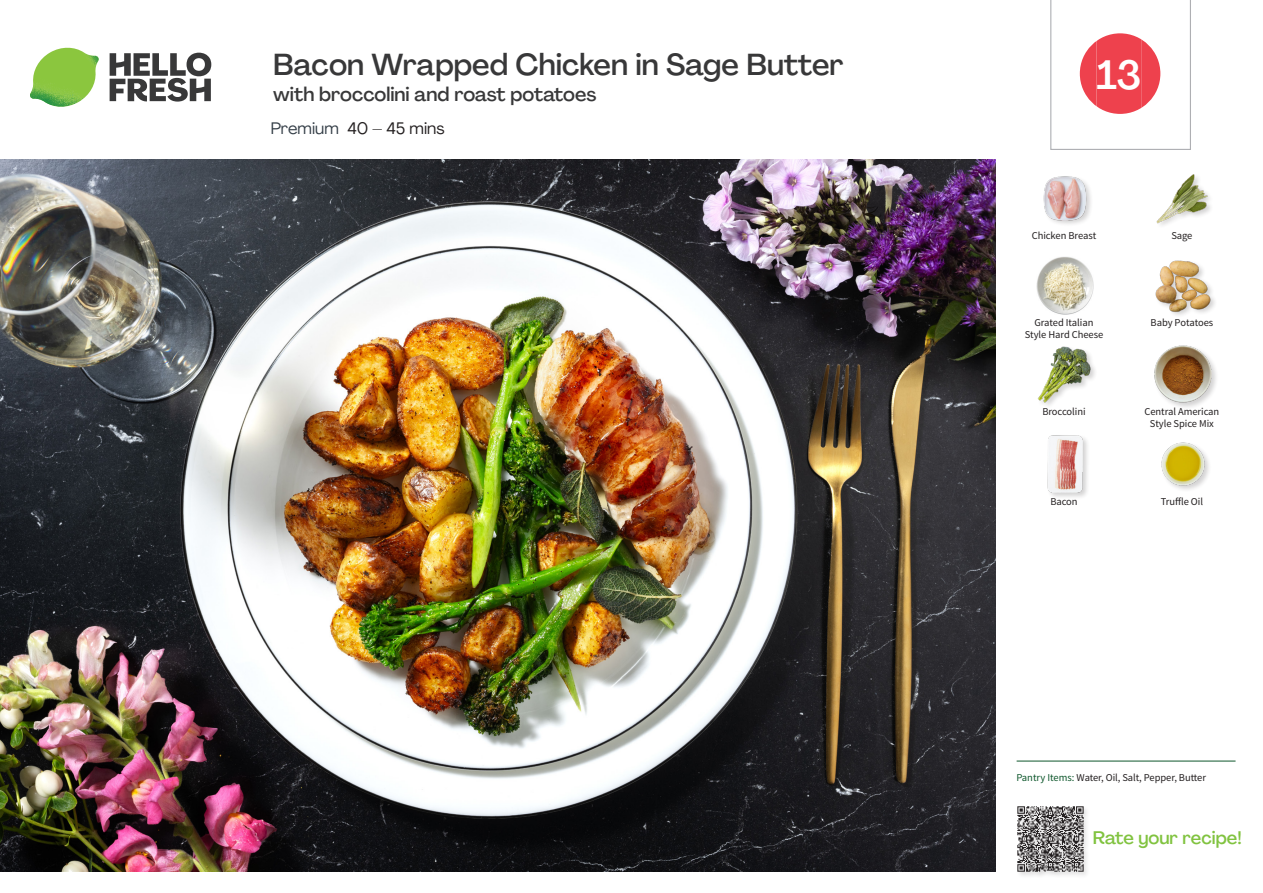
<style>
.page{position:relative;width:1263px;height:893px;background:#fff}
.page>*{position:absolute;margin:0;border:0;box-sizing:border-box;transform-origin:0 0}
._24_Recipe_Nr_Bag{font:500 40.5px "Agrandir";color:#fff}
._15_Titel_UK{font:500 30px "Agrandir";color:#383839}
._15_Titel_UK-2{font:500 19.5px "Agrandir";color:#383839}
.t1{font:500 18px "Agrandir";color:#81c340}
._02_Box_Type{font:16.5px "Agrandir";color:#231f20}
._18_FRONT_ingredients_UK{font:10.5px/12px "Source Sans Pro";letter-spacing:-.005em;color:#231f20;text-align:center}
.t2{font:10.5px "Source Sans Variable";letter-spacing:-.005em;color:#231f20}
.s1{color:#353f48}
.s2{font-family:"Source Sans Pro";color:#0e572c}
</style>
<div class="page">
<svg style="left:110px;top:53px;width:101px;height:49px"></svg>
<img style="left:30px;top:48px;width:69px;height:59px">
<img style="left:0;top:159px;width:995px;height:713px">
<hr style="left:1016px;top:761px;width:219px;height:1px;background:#0e572c">
<div style="left:1016px;top:805px;width:74px;height:74px;background:#f9f9f9"></div>
<img style="left:1017px;top:806px;width:69px;height:69px">
<img style="left:1156px;top:174px;width:55px;height:51px">
<img style="left:1043px;top:176px;width:48px;height:48px">
<div style="left:1155px;top:260px;width:63px;height:58px;background:#231f20;opacity:.2"></div>
<img style="left:1155px;top:260px;width:57px;height:54px">
<img style="left:1036px;top:257px;width:58px;height:57px">
<div style="left:1153px;top:344px;width:66px;height:66px;background:#231f20;opacity:.2"></div>
<img style="left:1154px;top:345px;width:58px;height:58px">
<img style="left:1037px;top:346px;width:57px;height:57px">
<img style="left:1161px;top:442px;width:48px;height:48px">
<div style="left:1046px;top:434px;width:44px;height:66px;background:#231f20;opacity:.2"></div>
<img style="left:1046px;top:435px;width:44px;height:58px">
<svg style="left:1050px;top:0;width:141px;height:150px"></svg>
<p class="_15_Titel_UK" style="left:273px;top:46px;width:572px">Bacon Wrapped Chicken in Sage Butter</p>
<p class="_15_Titel_UK-2" style="left:273px;top:82px;width:325px">with broccolini and roast potatoes</p>
<p class="_02_Box_Type" style="left:271px;top:118px;width:175px"><span class="s1">Premium</span> 40 – 45 mins</p>
<p class="_24_Recipe_Nr_Bag" style="left:1096px;top:50px;width:46px">13</p>
<p class="_18_FRONT_ingredients_UK" style="left:1032px;top:230px;width:66px">Chicken Breast</p>
<p class="_18_FRONT_ingredients_UK" style="left:1171px;top:230px;width:23px">Sage</p>
<p class="_18_FRONT_ingredients_UK" style="left:1034px;top:317px;width:60px">Grated Italian</p>
<p class="_18_FRONT_ingredients_UK" style="left:1150px;top:317px;width:64px">Baby Potatoes</p>
<p class="_18_FRONT_ingredients_UK" style="left:1025px;top:329px;width:80px">Style Hard Cheese</p>
<p class="_18_FRONT_ingredients_UK" style="left:1042px;top:405px;width:45px">Broccolini</p>
<p class="_18_FRONT_ingredients_UK" style="left:1144px;top:405px;width:76px">Central American<br>Style Spice Mix</p>
<p class="_18_FRONT_ingredients_UK" style="left:1050px;top:496px;width:29px">Bacon</p>
<p class="_18_FRONT_ingredients_UK" style="left:1161px;top:496px;width:44px">Truffle Oil</p>
<p class="t2" style="left:1016px;top:771px;width:191px"><span class="s2">Pantry Items:</span> Water, Oil, Salt, Pepper, Butter</p>
<h3 class="t1" style="left:1093px;top:827px;width:150px">Rate your recipe!</h3>
</div>
